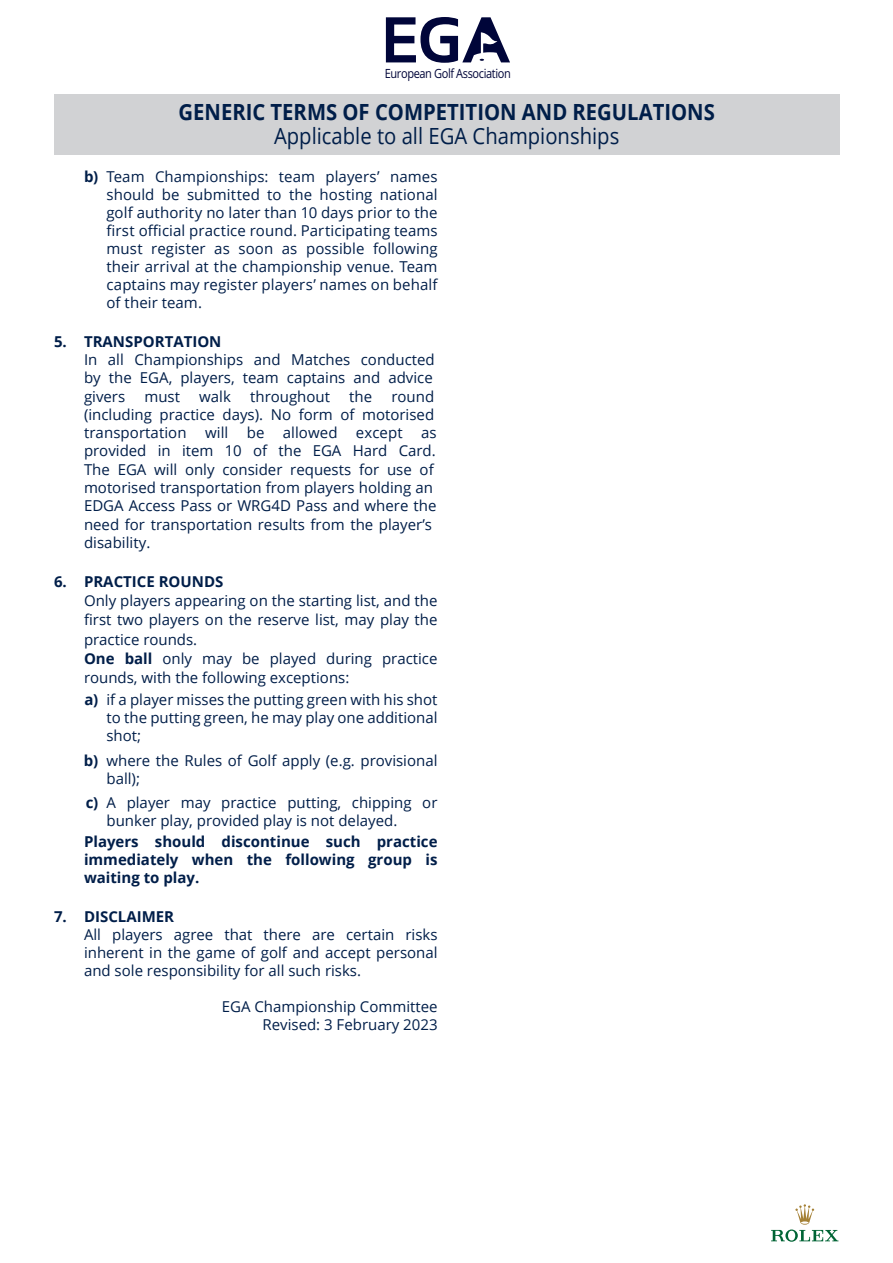
<style>
.page{position:relative;width:893px;height:1263px;background:#fff}
.page>*{position:absolute;margin:0;border:0;box-sizing:border-box;transform-origin:0 0}
.t1{font:700 22.35px "Open Sans";color:#001e49;scale:.91 1}
.t2{font:22.35px "Open Sans";color:#001e49;scale:.91 1}
.t3{font:15px/18px "Open Sans";color:#001e49}
.t4{font:700 15px/18px "Open Sans";color:#001e49;text-align:justify}
.t5{font:12.75px "Open Sans";letter-spacing:-.035em;color:#000539;scale:.87 1}
.s1{font-weight:700}
</style>
<div class="page">
<svg style="left:771px;top:1204px;width:67px;height:38px"></svg>
<div style="left:54px;top:94px;width:785px;height:60px;background:#d1d2d4"></div>
<svg style="left:386px;top:17px;width:124px;height:46px"></svg>
<p class="t5" style="left:385px;top:64px;width:146px">European Golf Association</p>
<h1 class="t1" style="left:179px;top:96px;width:591px">GENERIC TERMS OF COMPETITION AND REGULATIONS</h1>
<h1 class="t2" style="left:274px;top:121px;width:381px">Applicable to all EGA Championships</h1>
<p class="t3" style="left:106px;top:167px;width:333px;text-align:justify;text-indent:-22px"><span class="s1">b)</span> Team Championships: team players’ names should be submitted to the hosting national golf authority no later than 10 days prior to the first official practice round. Participating teams must register as soon as possible following their arrival at the championship venue. Team captains may register players’ names on behalf of their team.</p>
<p class="t3" style="left:84px;top:332px;width:352px;text-indent:-30px"><span class="s1">5. TRANSPORTATION<br></span>In all Championships and Matches conducted by the EGA, players, team captains and advice givers</p>
<p class="t3" style="left:84px;top:387px;width:354px;text-indent:307px">round (including practice days). No form of motorised transportation will be allowed except as provided in item 10 of the EGA Hard Card.<br>The EGA will only consider requests for use of motorised transportation from players holding an EDGA Access Pass or WRG4D Pass and where the need for transportation results from the player’s disability.</p>
<p class="t3" style="left:84px;top:572px;width:355px;line-height:19.2px;text-indent:-30px"><span class="s1">6. PRACTICE ROUNDS<br></span>Only players appearing on the starting list, and the first two players on the reserve list, may play the practice rounds.<br><span class="s1">One ball</span> only may be played during practice rounds, with the following exceptions:</p>
<p class="t3" style="left:107px;top:691px;width:333px;text-align:justify;text-indent:-22px"><span class="s1">a)</span> if a player misses the putting green with his shot to the putting green, he may play one additional shot;</p>
<p class="t3" style="left:107px;top:751px;width:332px;text-indent:-23px"><span class="s1">b)</span> where the Rules of Golf apply (e.g. provisional ball);</p>
<p class="t3" style="left:107px;top:793px;width:332px;text-indent:-21px"><span class="s1">c)</span> A player may practice putting, chipping or bunker play, provided play is not delayed.</p>
<p class="t4" style="left:84px;top:832px;width:355px">Players should discontinue such practice immediately when the following group is waiting to play.</p>
<p class="t4" style="left:54px;top:908px;width:122px">7. DISCLAIMER</p>
<p class="t3" style="left:84px;top:926px;width:355px;text-align:justify">All players agree that there are certain risks inherent in the game of golf and accept personal and sole responsibility for all such risks.</p>
<p class="t3" style="left:222px;top:998px;width:217px">EGA Championship Committee</p>
<p class="t3" style="left:262px;top:1016px;width:177px">Revised: 3 February 2023</p>
<p class="t3" style="left:144px;top:387px;width:37px">must</p>
<p class="t3" style="left:199px;top:387px;width:33px">walk</p>
<p class="t3" style="left:250px;top:387px;width:81px">throughout</p>
<p class="t3" style="left:349px;top:387px;width:24px">the</p>
</div>
